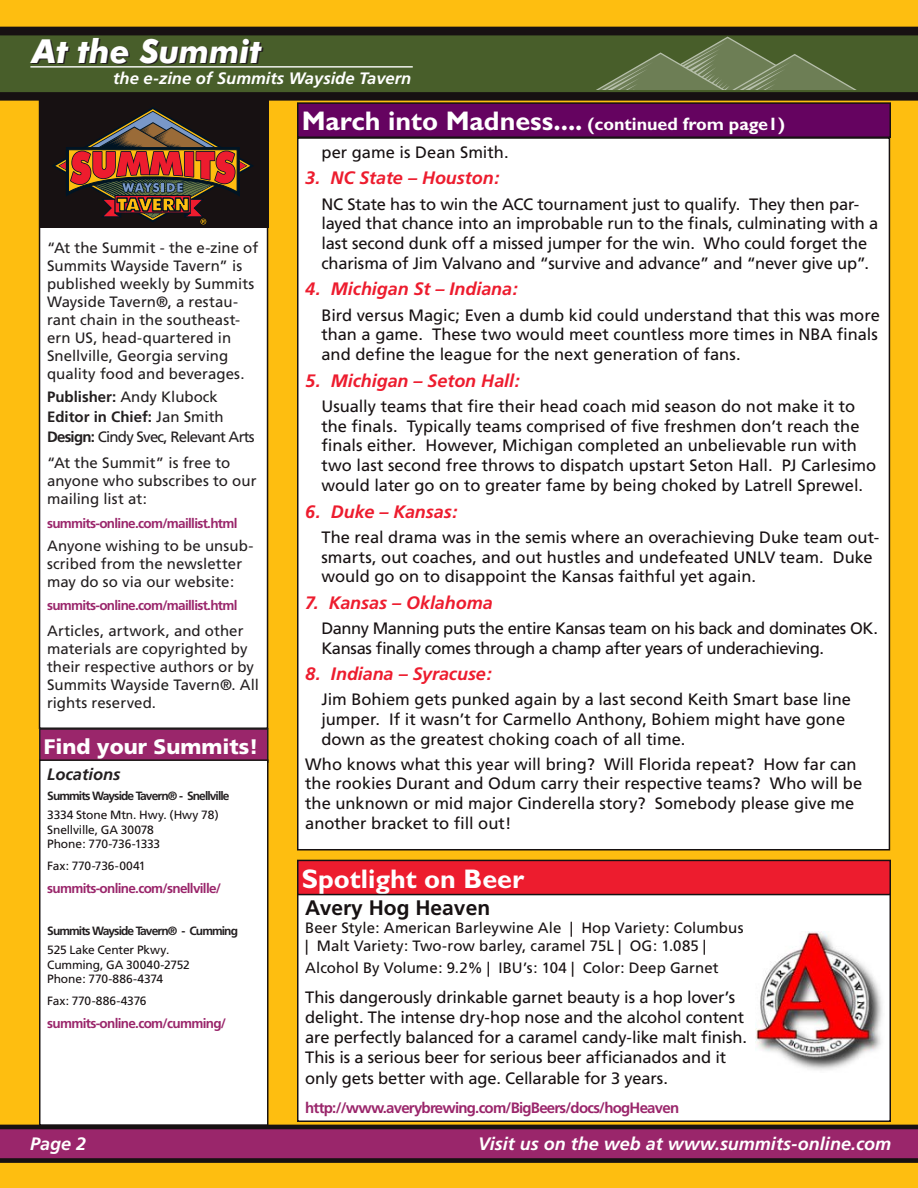
<style>
.page{position:relative;width:918px;height:1188px;background:#febe10}
.page>*{position:absolute;margin:0;border:0;box-sizing:border-box;transform-origin:0 0}
.t1{font:italic 700 33.15px "Futura BT";color:#fff}
.News_Box_Titles{font:700 27px "Gill Sans";color:#fff}
.Headers_in_Big_Stories{font:900 21px "Frutiger";color:#fff}
.Heads_in_Shorts{font:700 21px "Frutiger";color:#171112}
.subhead{font:italic 700 18px "Frutiger";letter-spacing:-.005em;color:#ed1c2e}
.Footer_Type{font:italic 700 18px "Frutiger";color:#fff}
.indent_body{font:16.5px/19.8px "Frutiger";letter-spacing:-.005em;color:#171112}
.Big_Story{font:16.5px/19.8px "Frutiger";letter-spacing:-.01em;color:#171112}
.Feature{font:16.5px/19.8px "Frutiger";color:#171112}
.indent_body-2{font:16.5px/19.8px "Frutiger";letter-spacing:-.025em;color:#171112}
.t2{font:italic 700 16.5px "Frutiger";color:#fff}
.Passport_List{font:italic 700 16.5px "Frutiger";color:#231f20}
.Body_copy{font:15px/18px "Frutiger";letter-spacing:.005em;color:#231f20}
.Big_Story-2{font:15px/18px "Frutiger";letter-spacing:.005em;color:#171112}
.Big_Story-3{font:700 15px "Frutiger";letter-spacing:-.05em;color:#9a266b}
.Name_List_-_Masthead{font:15px "Frutiger";letter-spacing:-.05em;color:#231f20}
.Name_List_-_Masthead-2{font:700 15px "Frutiger";color:#231f20}
.Name_List_-_Masthead-3{font:15px "Frutiger";color:#231f20}
.urls{font:700 13.5px "Frutiger";letter-spacing:-.05em;color:#9a266b}
.Feature-2{font:12px/14.4px "Frutiger";letter-spacing:-.01em;color:#171112}
.t3{font:700 12px "Frutiger";letter-spacing:-.075em;color:#231f20}
.s1{font-weight:700}
.s2{font-weight:400}
.s3{font-size:18px}
</style>
<div class="page">
<svg style="left:0;top:1125px;width:918px;height:38px;background:#7c2156"></svg>
<div style="left:40px;top:100px;width:228px;height:628px;background:#fff"></div>
<div style="left:39px;top:99px;width:229px;height:630px;border:2px solid #171112"></div>
<div style="left:40px;top:729px;width:228px;height:33px;background:#9a266b"></div>
<div style="left:39px;top:728px;width:229px;height:35px;border:2px solid #231f20"></div>
<div style="left:40px;top:760px;width:228px;height:365px;background:#fff"></div>
<div style="left:39px;top:759px;width:229px;height:367px;border:2px solid #171112"></div>
<div style="left:0;top:27px;width:918px;height:74px;background:#171112"></div>
<svg style="left:0;top:34px;width:918px;height:60px;background:#435728"></svg>
<div style="left:39px;top:100px;width:229px;height:128px;background:#171112"></div>
<svg style="left:52px;top:107px;width:202px;height:117px"></svg>
<hr style="left:30px;top:66px;width:383px;height:2px;background:#fff">
<svg style="left:567px;top:36px;width:324px;height:54px;background:#5b6e40"></svg>
<div style="left:298px;top:138px;width:591px;height:712px;background:#fff"></div>
<div style="left:298px;top:892px;width:592px;height:229px;background:#fff"></div>
<div style="left:297px;top:891px;width:594px;height:231px;border:2px solid #171112"></div>
<div style="left:298px;top:103px;width:592px;height:34px;background:#650360"></div>
<div style="left:297px;top:102px;width:594px;height:36px;border:2px solid #171112"></div>
<img style="left:755px;top:931px;width:127px;height:139px">
<div style="left:298px;top:860px;width:592px;height:35px;background:#ed1c2e"></div>
<div style="left:297px;top:860px;width:594px;height:35px;border:2px solid #171112"></div>
<p class="t1" style="left:32px;top:31px;width:231px">At the Summit</p>
<p class="t2" style="left:113px;top:68px;width:300px">the e-zine of Summits Wayside Tavern</p>
<p class="Body_copy" style="left:47px;top:239px;width:213px">“At the Summit - the e-zine of<br>Summits Wayside Tavern” is published weekly by Summits<br>Wayside Tavern®, a restau&shy;rant chain in the southeast&shy;ern US, head-quartered in<br>Snellville, Georgia serving quality food and beverages.</p>
<p class="Name_List_-_Masthead-3" style="left:47px;top:388px;width:172px"><span class="s1">Publisher:</span> Andy Klubock</p>
<p class="Name_List_-_Masthead-2" style="left:47px;top:408px;width:178px">Editor in Chief: <span class="s2">Jan Smith</span></p>
<p class="Name_List_-_Masthead" style="left:47px;top:428px;width:209px"><span class="s1">Design:</span> Cindy Svec, Relevant Arts</p>
<p class="Body_copy" style="left:47px;top:454px;width:211px">“At the Summit” is free to anyone who subscribes to our mailing list at:</p>
<p class="urls" style="left:47px;top:515px;width:192px">summits-online.com/maillist.html</p>
<p class="Body_copy" style="left:47px;top:537px;width:208px">Anyone wishing to be unsub&shy;scribed from the newsletter may do so via our website:</p>
<p class="urls" style="left:47px;top:598px;width:192px">summits-online.com/maillist.html</p>
<p class="Body_copy" style="left:47px;top:622px;width:214px">Articles, artwork, and other materials are copyrighted by their respective authors or by<br>Summits Wayside Tavern®. All rights reserved.</p>
<p class="Headers_in_Big_Stories" style="left:44px;top:734px;width:216px">Find your Summits!</p>
<p class="Passport_List" style="left:47px;top:765px;width:75px">Locations</p>
<p class="t3" style="left:47px;top:789px;width:184px">Summits Wayside Tavern® - Snellville</p>
<p class="Feature-2" style="left:47px;top:808px;width:173px">3334 Stone Mtn. Hwy. (Hwy 78)<br>Snellville, GA 30078<br>Phone: 770-736-1333</p>
<p class="Feature-2" style="left:47px;top:858px;width:100px">Fax: 770-736-0041</p>
<p class="urls" style="left:47px;top:881px;width:175px">summits-online.com/snellville/</p>
<p class="t3" style="left:47px;top:924px;width:192px">Summits Wayside Tavern® - Cumming</p>
<p class="Feature-2" style="left:47px;top:943px;width:144px">525 Lake Center Pkwy.<br>Cumming, GA 30040-2752<br>Phone: 770-886-4374</p>
<p class="Feature-2" style="left:47px;top:993px;width:101px">Fax: 770-886-4376</p>
<p class="urls" style="left:47px;top:1016px;width:180px">summits-online.com/cumming/</p>
<p class="News_Box_Titles" style="left:302px;top:105px;width:485px">March into Madness.... <span class="s3">(continued from page1)</span></p>
<p class="indent_body" style="left:321px;top:142px;width:189px">per game is Dean Smith.</p>
<p class="subhead" style="left:305px;top:168px;width:196px">3. NC State – Houston:</p>
<p class="indent_body" style="left:321px;top:194px;width:558px">NC State has to win the ACC tournament just to qualify. They then par&shy;layed that chance into an improbable run to the finals, culminating with a last second dunk off a missed jumper for the win. Who could forget the charisma of Jim Valvano and “survive and advance” and “never give up”.</p>
<p class="subhead" style="left:305px;top:279px;width:214px">4. Michigan St – Indiana:</p>
<p class="indent_body" style="left:321px;top:305px;width:560px;text-align:justify">Bird versus Magic; Even a dumb kid could understand that this was more than a game. These two would meet countless more times in NBA finals and define the league for the next generation of fans.</p>
<p class="subhead" style="left:305px;top:370px;width:216px">5. Michigan – Seton Hall:</p>
<p class="indent_body" style="left:321px;top:396px;width:556px">Usually teams that fire their head coach mid season do not make it to the finals. Typically teams comprised of five freshmen don’t reach the finals either. However, Michigan completed an unbelievable run with two last second free throws to dispatch upstart Seton Hall. PJ Carlesimo would later go on to greater fame by being choked by Latrell Sprewel.</p>
<p class="subhead" style="left:305px;top:501px;width:154px">6. Duke – Kansas:</p>
<p class="indent_body" style="left:321px;top:527px;width:559px">The real drama was in the semis where an overachieving Duke team out&shy;smarts, out coaches, and out hustles and undefeated UNLV team. Duke would go on to disappoint the Kansas faithful yet again.</p>
<p class="subhead" style="left:305px;top:592px;width:189px">7. Kansas – Oklahoma</p>
<p class="indent_body-2" style="left:321px;top:618px;width:558px">Danny Manning puts the entire Kansas team on his back and dominates OK.<br>Kansas finally comes through a champ after years of underachieving.</p>
<p class="subhead" style="left:305px;top:663px;width:188px">8. Indiana – Syracuse:</p>
<p class="indent_body" style="left:321px;top:690px;width:531px">Jim Bohiem gets punked again by a last second Keith Smart base line jumper. If it wasn’t for Carmello Anthony, Bohiem might have gone down as the greatest choking coach of all time.</p>
<p class="Feature" style="left:305px;top:754px;width:559px">Who knows what this year will bring? Will Florida repeat? How far can the rookies Durant and Odum carry their respective teams? Who will be the unknown or mid major Cinderella story? Somebody please give me another bracket to fill out!</p>
<p class="News_Box_Titles" style="left:302px;top:863px;width:224px">Spotlight on Beer</p>
<p class="Heads_in_Shorts" style="left:305px;top:895px;width:186px">Avery Hog Heaven</p>
<p class="Big_Story-2" style="left:305px;top:919px;width:440px">Beer Style: American Barleywine Ale | Hop Variety: Columbus | Malt Variety: Two-row barley, caramel 75L | OG: 1.085 |</p>
<p class="Big_Story-2" style="left:305px;top:958px;width:415px">Alcohol By Volume: 9.2% | IBU’s: 104 | Color: Deep Garnet</p>
<p class="Big_Story" style="left:305px;top:988px;width:443px">This dangerously drinkable garnet beauty is a hop lover’s delight. The intense dry-hop nose and the alcohol content are perfectly balanced for a caramel candy-like malt finish.<br>This is a serious beer for serious beer afficianados and it</p>
<p class="Big_Story" style="left:305px;top:1069px;width:364px">only gets better with age. Cellarable for 3 years.</p>
<p class="Big_Story-3" style="left:305px;top:1099px;width:375px">http://www.averybrewing.com/BigBeers/docs/hogHeaven</p>
<p class="Footer_Type" style="left:30px;top:1133px;width:58px">Page 2</p>
<p class="Footer_Type" style="left:478px;top:1134px;width:414px">Visit us on the web at www.summits-online.com</p>
</div>
